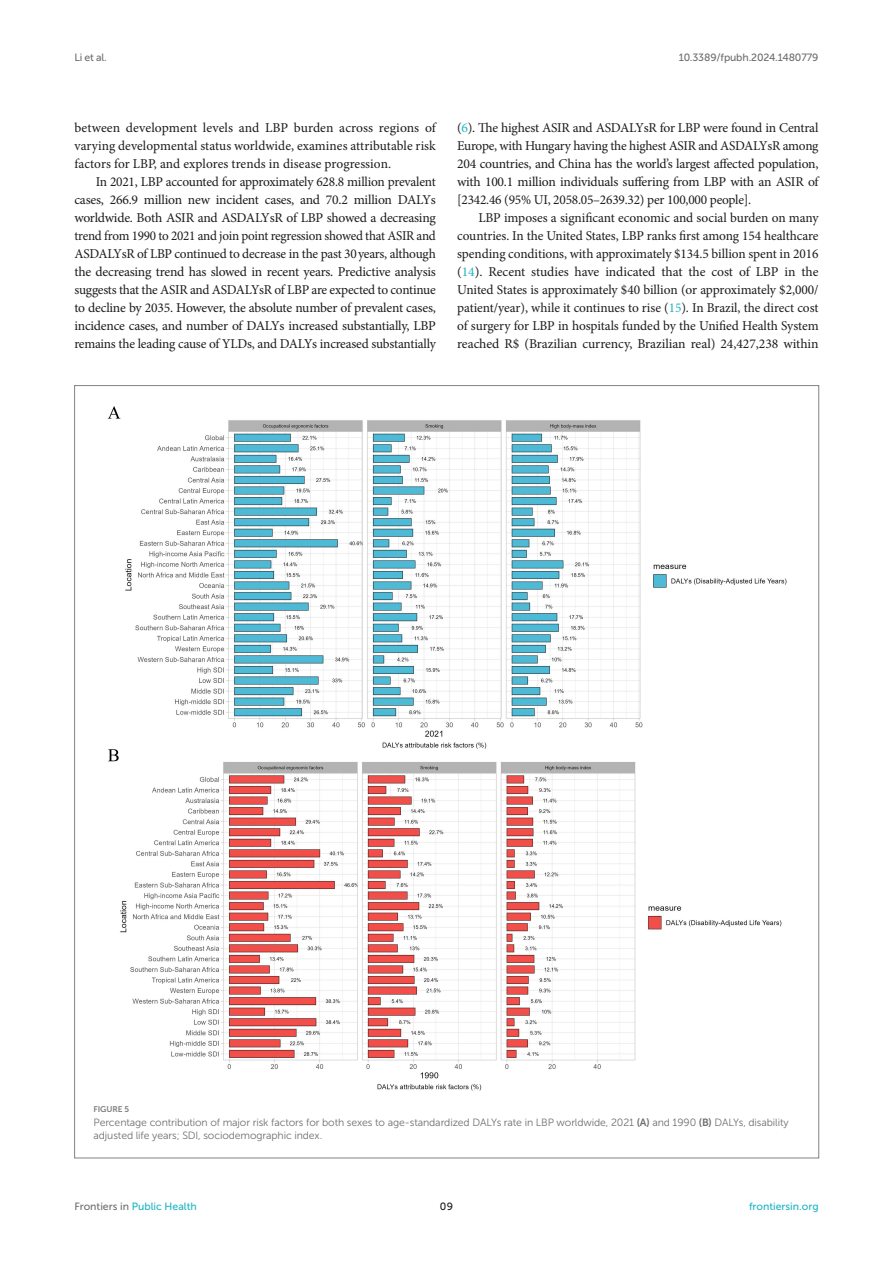
<style>
.page{position:relative;width:893px;height:1263px;background:#fff}
.page>*{position:absolute;margin:0;border:0;box-sizing:border-box;transform-origin:0 0}
.TEXT{font:13.5px/18px "Minion Pro";letter-spacing:-.015em;color:#1b1c1b;text-align:justify}
.TEXT_FLUSH{font:13.5px/18px "Minion Pro";letter-spacing:.005em;color:#1b1c1b;text-align:justify}
.FIG_LEG{font:10.5px/13.5px "Museo Sans 300";letter-spacing:-.01em;color:#706f70}
.t1{font:10.5px "Museo Sans 500";color:#1db5c3}
.t2{font:10.5px "Museo Sans 500";letter-spacing:-.015em;color:#706f70}
.t3{font:10.5px "Museo Sans 500";color:#1b1c1b}
.FIG_HD{font:8.25px "Museo Sans 700";letter-spacing:-.01em;color:#7e7f7f}
.s1{color:#1db5c3}
.s2{font-family:"Museo Sans 700"}
.s3{color:#706f70}
</style>
<div class="page">
<img style="left:107px;top:406px;width:680px;height:685px">
<p class="t2" style="left:74px;top:51px;width:34px">Li et al.</p>
<p class="t2" style="left:679px;top:51px;width:141px">10.3389/fpubh.2024.1480779</p>
<p class="TEXT_FLUSH" style="left:74px;top:119px;width:363px">between development levels and LBP burden across regions of varying developmental status worldwide, examines attributable risk factors for LBP, and explores trends in disease progression.</p>
<p class="TEXT" style="left:74px;top:173px;width:363px;text-indent:21px">In 2021, LBP accounted for approximately 628.8 million prevalent cases, 266.9 million new incident cases, and 70.2 million DALYs worldwide. Both ASIR and ASDALYsR of LBP showed a decreasing trend from 1990 to 2021 and join point regression showed that ASIR and ASDALYsR of LBP continued to decrease in the past 30years, although the decreasing trend has slowed in recent years. Predictive analysis suggests that the ASIR and ASDALYsR of LBP are expected to continue to decline by 2035. However, the absolute number of prevalent cases, incidence cases, and number of DALYs increased substantially, LBP remains the leading cause of YLDs, and DALYs increased substantially</p>
<p class="TEXT" style="left:457px;top:119px;width:363px">(<span class="s1">6</span>). The highest ASIR and ASDALYsR for LBP were found in Central Europe, with Hungary having the highest ASIR and ASDALYsR among 204 countries, and China has the world’s largest affected population, with 100.1 million individuals suffering from LBP with an ASIR of [2342.46 (95% UI, 2058.05–2639.32) per 100,000 people].</p>
<p class="TEXT" style="left:457px;top:209px;width:363px;text-indent:21px">LBP imposes a significant economic and social burden on many countries. In the United States, LBP ranks first among 154 healthcare spending conditions, with approximately $134.5 billion spent in 2016 (<span class="s1">14</span>). Recent studies have indicated that the cost of LBP in the United States is approximately $40 billion (or approximately $2,000/ patient/year), while it continues to rise (<span class="s1">15</span>). In Brazil, the direct cost of surgery for LBP in hospitals funded by the Unified Health System reached R$ (Brazilian currency, Brazilian real) 24,427,238 within</p>
<p class="FIG_HD" style="left:94px;top:1104px;width:37px">FIGURE 5</p>
<p class="FIG_LEG" style="left:94px;top:1115px;width:697px">Percentage contribution of major risk factors for both sexes to age-standardized DALYs rate in LBP worldwide, 2021 <span class="s2">(A)</span> and 1990 <span class="s2">(B)</span> DALYs, disability adjusted life years; SDI, sociodemographic index.</p>
<p class="t1" style="left:74px;top:1200px;width:124px"><span class="s3">Frontiers in</span> Public Health</p>
<p class="t3" style="left:440px;top:1200px;width:15px">09</p>
<p class="t1" style="left:749px;top:1200px;width:71px">frontiersin.org</p>
</div>
